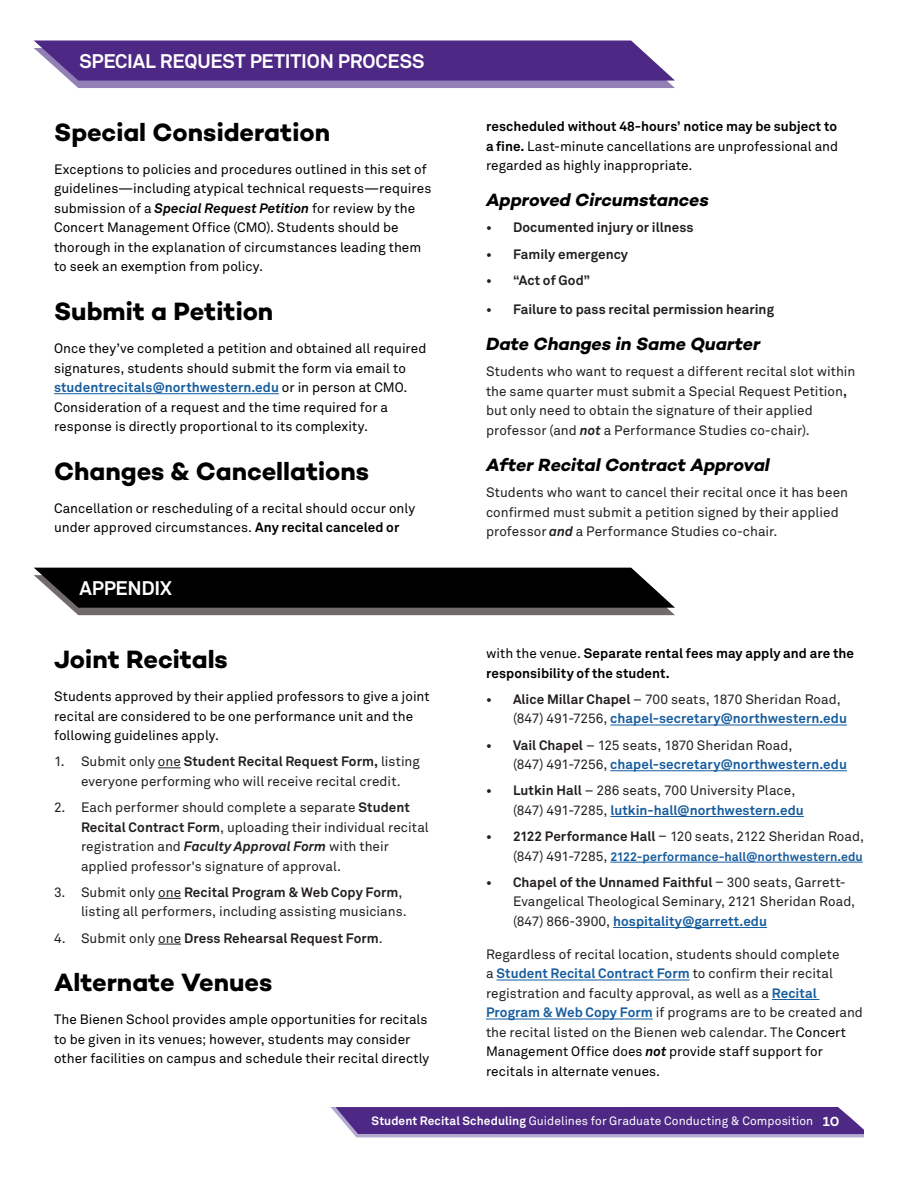
<style>
.page{position:relative;width:918px;height:1188px;background:#fff}
.page>*{position:absolute;margin:0;border:0;box-sizing:border-box;transform-origin:0 0}
.t1{font:700 25.5px "Campton";letter-spacing:-.005em;color:#000}
.t2{font:700 19.5px "Akkurat Pro";letter-spacing:-.01em;color:#fff}
.t3{font:italic 700 18px "Campton";letter-spacing:-.005em;color:#000}
.t4{font:13.5px/19.5px "Akkurat Pro";color:#231f20}
.t5{font:13.5px/19.5px "Akkurat Pro";letter-spacing:.005em;color:#000}
.t6{font:700 13.5px "Akkurat Pro";letter-spacing:.005em;color:#231f20}
.t7{font:700 13.5px/19.5px "Akkurat Pro";letter-spacing:.005em;color:#000}
.t8{font:700 12.3px "Akkurat Pro";letter-spacing:.005em;color:#175d9e}
.t9{font:12px "Akkurat Pro";letter-spacing:.005em;color:#fff}
.s1{font-weight:700;font-style:italic}
.s2{font-weight:700;color:#175d9e}
.s3{font-weight:700}
.s4{font-weight:400}
.s5{font-weight:400;font-size:13.5px;color:#231f20}
.s6{color:#000}
.s7{font-weight:700;font-style:italic;color:#000}
.s8{font-family:"Campton";font-weight:600;font-size:13.5px}
</style>
<div class="page">
<svg style="left:330px;top:1107px;width:534px;height:30px;background:#5f3e91"></svg>
<svg style="left:34px;top:40px;width:641px;height:48px;background:#634494"></svg>
<hr style="left:54px;top:393px;width:225px;height:1px;background:#175d9e">
<svg style="left:34px;top:568px;width:641px;height:47px;background:#201f1f"></svg>
<svg style="left:158px;top:767px;width:23px;height:1px"></svg>
<svg style="left:158px;top:898px;width:23px;height:1px"></svg>
<svg style="left:158px;top:944px;width:23px;height:1px"></svg>
<hr style="left:610px;top:725px;width:237px;height:1px;background:#175d9e">
<hr style="left:610px;top:770px;width:237px;height:1px;background:#175d9e">
<hr style="left:610px;top:816px;width:194px;height:1px;background:#175d9e">
<hr style="left:610px;top:862px;width:253px;height:1px;background:#175d9e">
<hr style="left:613px;top:927px;width:154px;height:1px;background:#175d9e">
<hr style="left:497px;top:980px;width:193px;height:1px;background:#175d9e">
<hr style="left:772px;top:999px;width:47px;height:1px;background:#175d9e">
<hr style="left:486px;top:1019px;width:167px;height:1px;background:#175d9e">
<p class="t2" style="left:79px;top:49px;width:347px">SPECIAL REQUEST PETITION PROCESS</p>
<p class="t1" style="left:54px;top:116px;width:278px">Special Consideration</p>
<p class="t5" style="left:54px;top:160px;width:379px">Exceptions to policies and procedures outlined in this set of guidelines—including atypical technical requests—requires submission of a <span class="s1">Special Request Petition</span> for review by the Concert Management Office (CMO). Students should be thorough in the explanation of circumstances leading them to seek an exemption from policy.</p>
<p class="t1" style="left:54px;top:295px;width:221px">Submit a Petition</p>
<p class="t5" style="left:54px;top:339px;width:374px">Once they’ve completed a petition and obtained all required signatures, students should submit the form via email to <span class="s2">studentrecitals@northwestern.edu</span> or in person at CMO.<br>Consideration of a request and the time required for a response is directly proportional to its complexity.</p>
<p class="t1" style="left:54px;top:455px;width:317px">Changes &amp; Cancellations</p>
<p class="t5" style="left:54px;top:499px;width:363px">Cancellation or rescheduling of a recital should occur only under approved circumstances. <span class="s3">Any recital canceled or</span></p>
<p class="t2" style="left:79px;top:576px;width:94px">APPENDIX</p>
<p class="t1" style="left:54px;top:643px;width:175px">Joint Recitals</p>
<p class="t5" style="left:54px;top:687px;width:377px">Students approved by their applied professors to give a joint recital are considered to be one performance unit and the following guidelines apply.</p>
<p class="t4" style="left:54px;top:752px;width:367px;text-align:center">1. Submit only one <span class="s3">Student Recital Request Form,</span> listing everyone performing who will receive recital credit.</p>
<p class="t4" style="left:81px;top:798px;width:349px;text-indent:-27px">2. Each performer should complete a separate <span class="s3">Student Recital Contract Form</span>, uploading their individual recital registration and <span class="s1">Faculty Approval Form</span> with their applied professor's signature of approval.</p>
<p class="t4" style="left:81px;top:882px;width:327px;text-indent:-27px">3. Submit only one <span class="s3">Recital Program &amp; Web Copy Form</span>, listing all performers, including assisting musicians.</p>
<p class="t6" style="left:54px;top:929px;width:330px"><span class="s4">4. Submit only one</span> Dress Rehearsal Request Form<span class="s4">.</span></p>
<p class="t1" style="left:54px;top:966px;width:220px">Alternate Venues</p>
<p class="t5" style="left:54px;top:1010px;width:377px">The Bienen School provides ample opportunities for recitals to be given in its venues; however, students may consider other facilities on campus and schedule their recital directly</p>
<p class="t5" style="left:486px;top:117px;width:354px;text-align:justify"><span class="s3">rescheduled without 48-hours’ notice may be subject to a fine.</span> Last-minute cancellations are unprofessional and regarded as highly inappropriate.</p>
<p class="t3" style="left:486px;top:189px;width:224px">Approved Circumstances</p>
<p class="t6" style="left:486px;top:219px;width:209px">• Documented injury or illness</p>
<p class="t6" style="left:486px;top:246px;width:144px">• Family emergency</p>
<p class="t6" style="left:486px;top:272px;width:106px">• “Act of God”</p>
<p class="t6" style="left:486px;top:301px;width:290px">• Failure to pass recital permission hearing</p>
<p class="t3" style="left:486px;top:333px;width:276px">Date Changes in Same Quarter</p>
<p class="t4" style="left:486px;top:362px;width:371px">Students who want to request a different recital slot within the same quarter must submit a Special Request Petition<span class="s3">, </span>but only need to obtain the signature of their applied professor (and <span class="s1">not</span> a Performance Studies co-chair).</p>
<p class="t3" style="left:486px;top:453px;width:285px">After Recital Contract Approval</p>
<p class="t4" style="left:486px;top:483px;width:364px">Students who want to cancel their recital once it has been confirmed must submit a petition signed by their applied professor <span class="s1">and</span> a Performance Studies co-chair.</p>
<p class="t7" style="left:486px;top:644px;width:370px"><span class="s4">with the venue.</span> Separate rental fees may apply and are the responsibility of the student.</p>
<p class="t4" style="left:513px;top:690px;width:336px;text-indent:-27px"><span class="s3">• Alice Millar Chapel</span> – 700 seats, 1870 Sheridan Road, (847) 491-7256, <span class="s2">chapel-secretary@northwestern.edu</span></p>
<p class="t4" style="left:513px;top:735px;width:336px;text-indent:-27px"><span class="s3">• Vail Chapel</span> – 125 seats, 1870 Sheridan Road,<br>(847) 491-7256, <span class="s2">chapel-secretary@northwestern.edu</span></p>
<p class="t4" style="left:513px;top:781px;width:292px;text-indent:-27px"><span class="s3">• Lutkin Hall</span> – 286 seats, 700 University Place, (847) 491-7285, <span class="s2">lutkin-hall@northwestern.edu</span></p>
<p class="t4" style="left:486px;top:827px;width:380px"><span class="s3">• 2122 Performance Hall</span> – 120 seats, 2122 Sheridan Road,</p>
<p class="t8" style="left:513px;top:849px;width:351px"><span class="s5">(847) 491-7285,</span> 2122-performance-hall@northwestern.edu</p>
<p class="t4" style="left:513px;top:873px;width:344px;text-indent:-27px"><span class="s3">• Chapel of the Unnamed Faithful</span> – 300 seats, Garrett-<br>Evangelical Theological Seminary, 2121 Sheridan Road, (847) 866-3900, <span class="s2">hospitality@garrett.edu</span></p>
<p class="t4" style="left:486px;top:945px;width:379px">Regardless of recital location, students should complete<br>a <span class="s2">Student Recital Contract Form</span> to confirm their recital registration and faculty approval, as well as a <span class="s2">Recital Program &amp; Web Copy Form</span> if programs are to be created and the recital listed on the Bienen web calendar. The <span class="s6">Concert Management Office does</span> <span class="s7">not</span> <span class="s6">provide staff support for recitals in alternate venues.</span></p>
<p class="t9" style="left:371px;top:1114px;width:470px"><span class="s3">Student Recital Scheduling</span> Guidelines for Graduate Conducting &amp; Composition <span class="s8">10</span></p>
</div>
